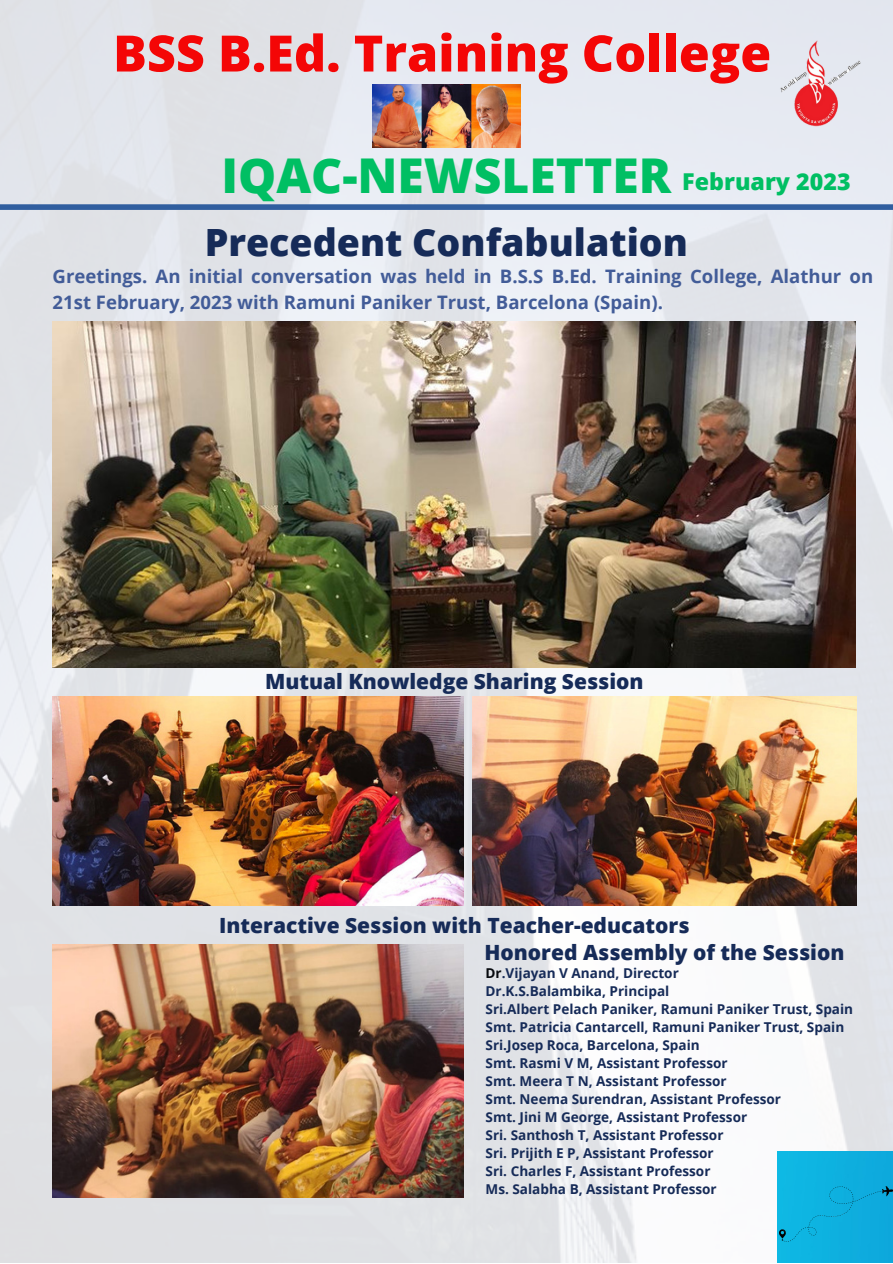
<style>
.page{position:relative;width:893px;height:1264px;background:#fff}
.page>*{position:absolute;margin:0;border:0;box-sizing:border-box;transform-origin:0 0}
.t1{font:800 50.25px "Open Sans";color:#f40606}
.t2{font:800 48px "Open Sans";color:#00bf63}
.t3{font:800 37.5px "Open Sans";color:#162b58}
.t4{font:800 23.25px "Open Sans";color:#00bf63}
.t5{font:800 21px/26.8px "Open Sans";color:#162b58}
.t6{font:700 18.6px/25.8px "Open Sans";color:#425c98}
.t7{font:700 13.5px/18px "Open Sans";color:#162b58}
.s1{color:#070a0e}
</style>
<div class="page">
<img style="left:0;top:0;width:892px;height:1262px">
<div style="left:0;top:204px;width:892px;height:6px;background:#305e9f"></div>
<img style="left:779px;top:39px;width:83px;height:89px">
<img style="left:372px;top:85px;width:148px;height:63px">
<img style="left:53px;top:321px;width:802px;height:346px">
<img style="left:53px;top:696px;width:410px;height:209px">
<img style="left:472px;top:696px;width:384px;height:209px">
<img style="left:53px;top:944px;width:410px;height:253px">
<div style="left:777px;top:1151px;width:115px;height:111px;background:#0eb1e0"></div>
<img style="left:779px;top:1186px;width:113px;height:55px">
<h1 class="t1" style="left:113px;top:18px;width:659px">BSS B.Ed. Training College</h1>
<h2 class="t2" style="left:221px;top:142px;width:451px">IQAC-NEWSLETTER</h2>
<h3 class="t4" style="left:682px;top:165px;width:170px">February 2023</h3>
<h3 class="t3" style="left:205px;top:215px;width:484px">Precedent Confabulation</h3>
<h3 class="t6" style="left:53px;top:262px;width:822px">Greetings. An initial conversation was held in B.S.S B.Ed. Training College, Alathur on<br>21st February, 2023 with Ramuni Paniker Trust, Barcelona (Spain).</h3>
<h3 class="t5" style="left:265px;top:667px;width:380px">Mutual Knowledge Sharing Session</h3>
<h3 class="t5" style="left:484px;top:911px;width:361px;text-indent:-265px">Interactive Session with Teacher-educators<br>Honored Assembly of the Session</h3>
<p class="t7" style="left:485px;top:963px;width:369px"><span class="s1">Dr</span>.Vijayan V Anand, Director<br>Dr.K.S.Balambika, Principal<br>Sri.Albert Pelach Paniker, Ramuni Paniker Trust, Spain Smt. Patricia Cantarcell, Ramuni Paniker Trust, Spain Sri.Josep Roca, Barcelona, Spain<br>Smt. Rasmi V M, Assistant Professor<br>Smt. Meera T N, Assistant Professor<br>Smt. Neema Surendran, Assistant Professor<br>Smt. Jini M George, Assistant Professor<br>Sri. Santhosh T, Assistant Professor<br>Sri. Prijith E P, Assistant Professor<br>Sri. Charles F, Assistant Professor<br>Ms. Salabha B, Assistant Professor</p>
</div>
